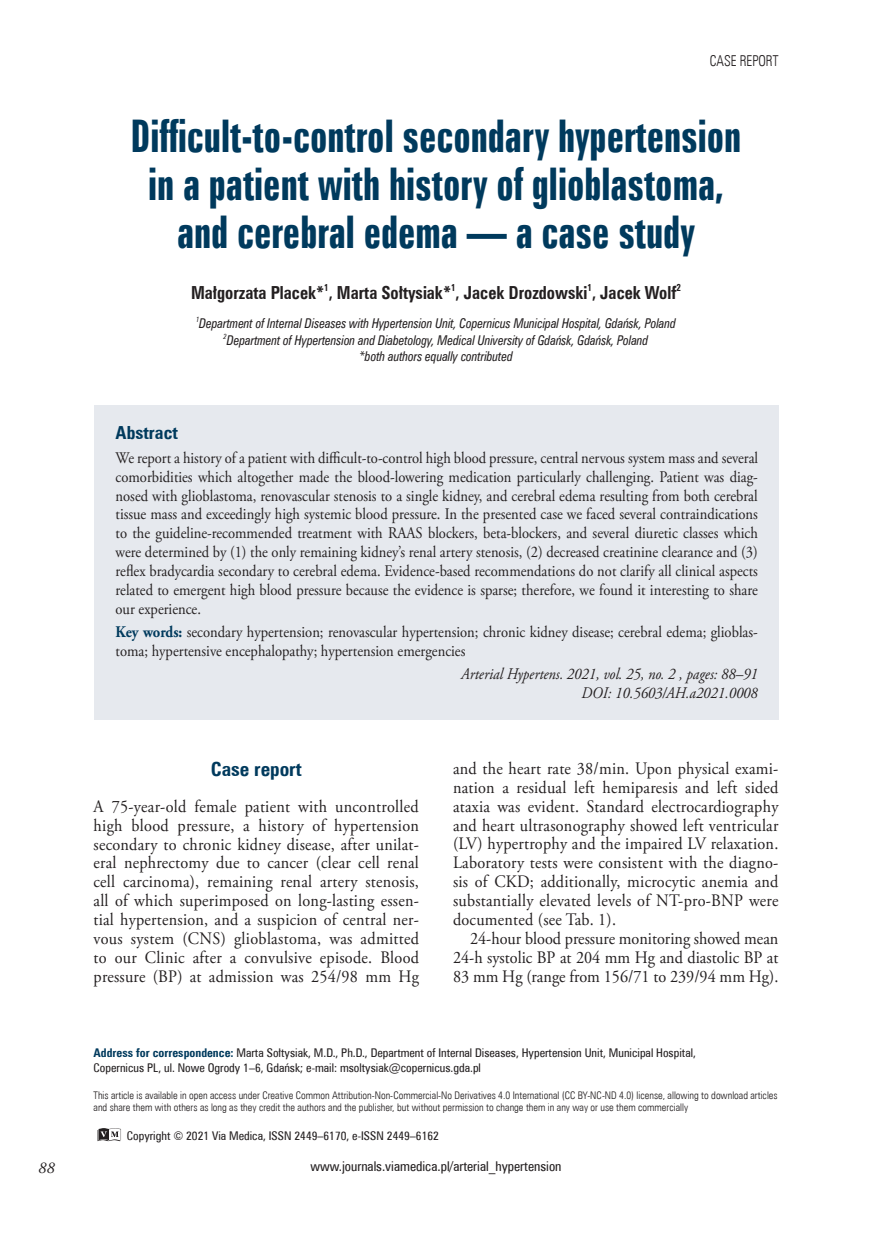
<style>
.page{position:relative;width:872px;height:1234px;background:#fff}
.page>*{position:absolute;margin:0;border:0;box-sizing:border-box;transform-origin:0 0}
.t1{font:700 45px/48px "Zurich X Cn EU";color:#003a5d;text-align:center;scale:.89 1}
.t2{font:700 19.5px "Zurich Cn EU";color:#003a5d}
.t3{font:700 18px "Zurich Cn EU";color:#231f20;scale:.92 1}
.t4{font:700 18px "Zurich Cn EU";color:#003a5d}
.t5{font:17.55px/18.9px "Adobe Garamond Pro";letter-spacing:.015em;color:#231f20;text-align:justify;scale:.93 1}
.t6{font:italic 16.5px "Adobe Garamond Pro";color:#231f20}
.t7{font:16.2px/18.9px "Adobe Garamond Pro";color:#231f20;text-align:justify;scale:.9 1}
.t8{font:italic 16.2px/18.9px "Adobe Garamond Pro";color:#231f20;text-align:right;scale:.9 1}
.t9{font:15px "Zurich Lt Cn EU";color:#231f20;scale:.9 1}
.t10{font:italic 13.5px/16.5px "Zurich Cn EU";color:#231f20;text-align:center;scale:.9 1}
.t11{font:13.5px "Zurich Cn EU";color:#231f20}
.t12{font:12px/14.4px "Zurich Cn EU";color:#231f20}
.t13{font:10.5px/12.6px "Zurich Lt Cn EU";color:#231f20}
.t14{font:700 9.9px "Zurich Cn EU";color:#231f20;scale:.92 1}
.s1{font-weight:700;color:#003a5d}
</style>
<div class="page">
<svg style="left:98px;top:1128px;width:23px;height:12px"></svg>
<div style="left:94px;top:405px;width:685px;height:314px;background:#e6e9ee"></div>
<p class="t9" style="left:710px;top:52px;width:78px">CASE REPORT</p>
<h1 class="t1" style="left:131px;top:111px;width:687px">Difficult-to-control secondary hypertension in a patient with history of glioblastoma, and cerebral edema — a case study</h1>
<p class="t3" style="left:191px;top:281px;width:529px">Małgorzata Placek* , Marta Sołtysiak* , Jacek Drozdowski , Jacek Wolf</p>
<p class="t14" style="left:324px;top:281px;width:6px">1</p>
<p class="t14" style="left:451px;top:281px;width:6px">1</p>
<p class="t14" style="left:587px;top:281px;width:6px">1</p>
<p class="t14" style="left:676px;top:281px;width:6px">2</p>
<p class="t10" style="left:196px;top:315px;width:534px"><sup>1</sup>Department of Internal Diseases with Hypertension Unit, Copernicus Municipal Hospital, Gdańsk, Poland<br><sup>2</sup>Department of Hypertension and Diabetology, Medical University of Gdańsk, Gdańsk, Poland<br>*both authors equally contributed</p>
<p class="t4" style="left:116px;top:421px;width:64px">Abstract</p>
<p class="t7" style="left:116px;top:448px;width:715px">We report a history of a patient with difficult-to-control high blood pressure, central nervous system mass and several comorbidities which altogether made the blood-lowering medication particularly challenging. Patient was diag&shy;nosed with glioblastoma, renovascular stenosis to a single kidney, and cerebral edema resulting from both cerebral tissue mass and exceedingly high systemic blood pressure. In the presented case we faced several contraindications to the guideline-recommended treatment with RAAS blockers, beta-blockers, and several diuretic classes which were determined by (1) the only remaining kidney’s renal artery stenosis, (2) decreased creatinine clearance and (3) reflex bradycardia secondary to cerebral edema. Evidence-based recommendations do not clarify all clinical aspects related to emergent high blood pressure because the evidence is sparse; therefore, we found it interesting to share our experience.</p>
<p class="t7" style="left:116px;top:623px;width:715px"><span class="s1">Key words:</span> secondary hypertension; renovascular hypertension; chronic kidney disease; cerebral edema; glioblas&shy;toma; hypertensive encephalopathy; hypertension emergencies</p>
<p class="t8" style="left:461px;top:665px;width:331px">Arterial Hypertens. 2021, vol. 25, no. 2 , pages: 88–91<br>DOI: 10.5603/AH.a2021.0008</p>
<p class="t2" style="left:211px;top:756px;width:92px">Case report</p>
<p class="t5" style="left:94px;top:797px;width:351px">A 75-year-old female patient with uncontrolled high blood pressure, a history of hypertension secondary to chronic kidney disease, after unilat&shy;eral nephrectomy due to cancer (clear cell renal cell carcinoma), remaining renal artery stenosis, all of which superimposed on long-lasting essen&shy;tial hypertension, and a suspicion of central ner&shy;vous system (CNS) glioblastoma, was admitted to our Clinic after a convulsive episode. Blood pressure (BP) at admission was 254/98 mm Hg</p>
<p class="t5" style="left:453px;top:759px;width:351px">and the heart rate 38/min. Upon physical exami&shy;nation a residual left hemiparesis and left sided ataxia was evident. Standard electrocardiography and heart ultrasonography showed left ventricular (LV) hypertrophy and the impaired LV relaxation.<br>Laboratory tests were consistent with the diagno&shy;sis of CKD; additionally, microcytic anemia and substantially elevated levels of NT-pro-BNP were documented (see Tab. 1).</p>
<p class="t5" style="left:453px;top:929px;width:351px;text-indent:17px">24-hour blood pressure monitoring showed mean 24-h systolic BP at 204 mm Hg and diastolic BP at 83 mm Hg (range from 156/71 to 239/94 mm Hg).</p>
<p class="t12" style="left:94px;top:1045px;width:604px"><span class="s1">Address for correspondence:</span> Marta Sołtysiak, M.D., Ph.D., Department of Internal Diseases, Hypertension Unit, Municipal Hospital,<br>Copernicus PL, ul. Nowe Ogrody 1–6, Gdańsk; e-mail: msoltysiak@copernicus.gda.pl</p>
<p class="t13" style="left:94px;top:1088px;width:685px">This article is available in open access under Creative Common Attribution-Non-Commercial-No Derivatives 4.0 International (CC BY-NC-ND 4.0) license, allowing to download articles and share them with others as long as they credit the authors and the publisher, but without permission to change them in any way or use them commercially</p>
<p class="t12" style="left:127px;top:1128px;width:314px">Copyright © 2021 Via Medica, ISSN 2449–6170, e-ISSN 2449–6162</p>
<p class="t6" style="left:38px;top:1157px;width:18px">88</p>
<p class="t11" style="left:310px;top:1157px;width:252px">www.journals.viamedica.pl/arterial_hypertension</p>
</div>
